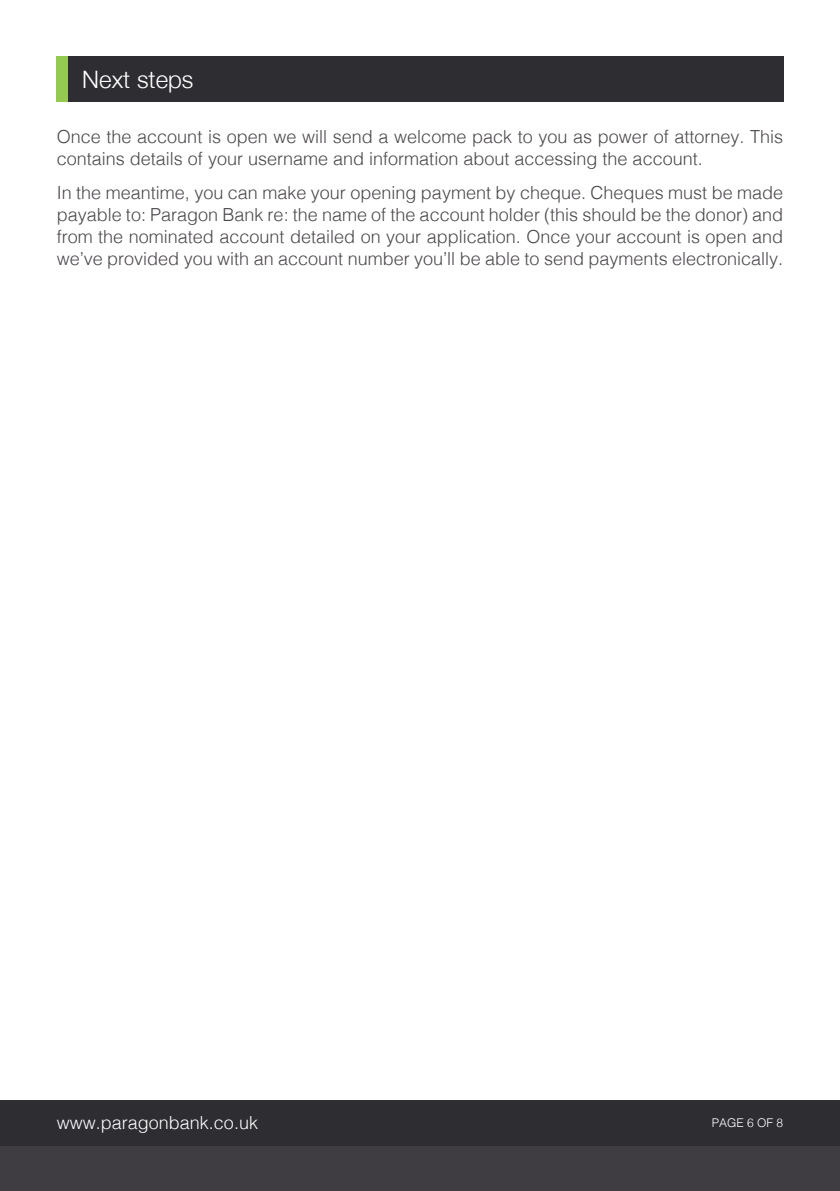
<style>
.page{position:relative;width:840px;height:1191px;background:#fff}
.page>*{position:absolute;margin:0;border:0;box-sizing:border-box;transform-origin:0 0}
.t1{font:300 24px "Helvetica Neue";color:#fff}
.t2{font:300 18px/22px "Helvetica";color:#4b474b}
.t3{font:300 18px "Helvetica";color:#fff}
.t4{font:300 12px "Helvetica";color:#fff}
</style>
<div class="page">
<div style="left:0;top:1100px;width:839px;height:91px;background:#3f3d42"></div>
<div style="left:0;top:1100px;width:839px;height:45px;background:#2d2d32"></div>
<div style="left:68px;top:57px;width:714px;height:45px;background:#2d2d32"></div>
<div style="left:57px;top:57px;width:11px;height:45px;background:#94ca51"></div>
<h1 class="t1" style="left:82px;top:60px;width:113px">Next steps</h1>
<p class="t2" style="left:57px;top:125px;width:727px">Once the account is open we will send a welcome pack to you as power of attorney. This contains details of your username and information about accessing the account.</p>
<p class="t2" style="left:57px;top:180px;width:727px;text-align:justify">In the meantime, you can make your opening payment by cheque. Cheques must be made payable to: Paragon Bank re: the name of the account holder (this should be the donor) and from the nominated account detailed on your application. Once your account is open and we’ve provided you with an account number you’ll be able to send payments electronically.</p>
<p class="t3" style="left:57px;top:1107px;width:203px">www.paragonbank.co.uk</p>
<p class="t4" style="left:711px;top:1112px;width:73px">PAGE 6 OF 8</p>
</div>
